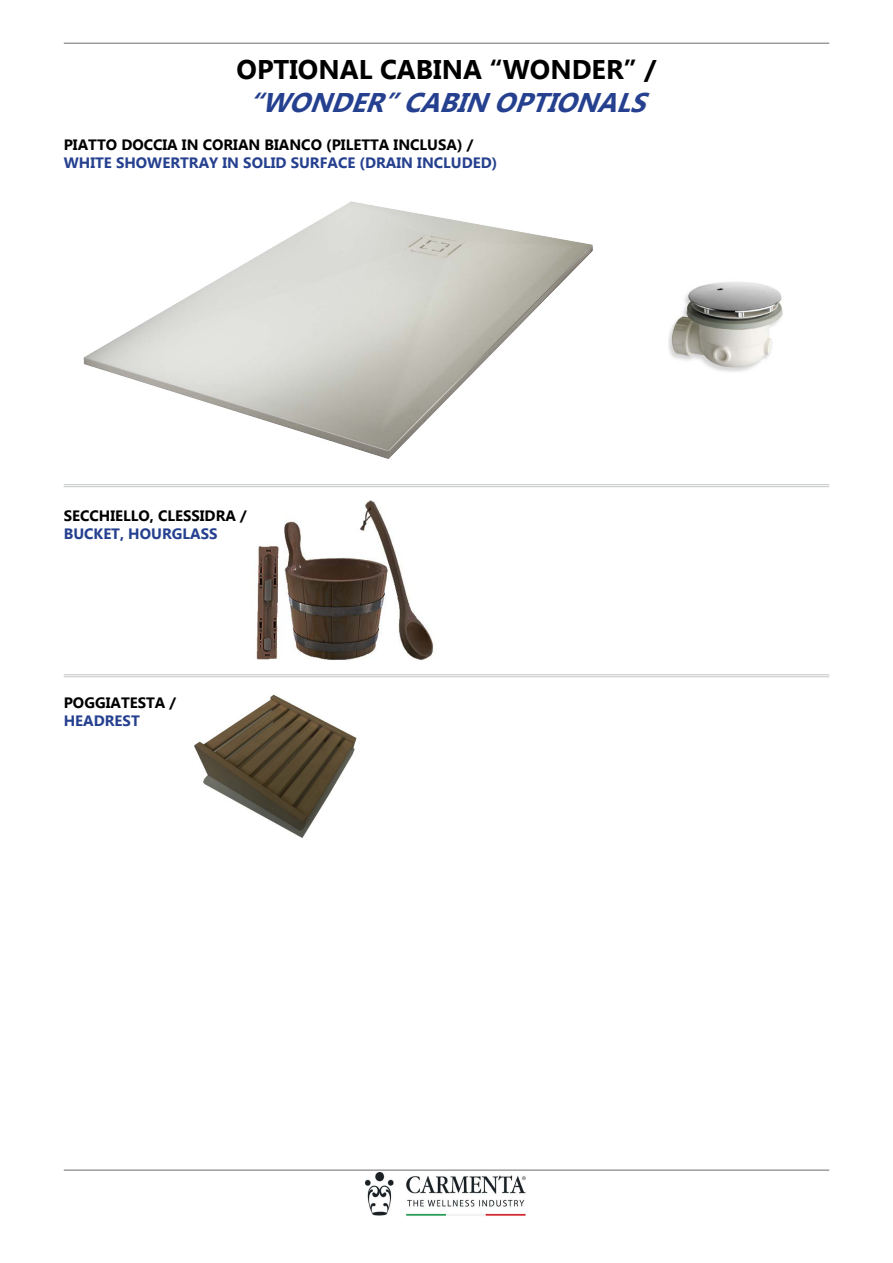
<style>
.page{position:relative;width:893px;height:1263px;background:#fff}
.page>*{position:absolute;margin:0;border:0;box-sizing:border-box;transform-origin:0 0}
.t1{font:700 27px "Gadugi";color:#000}
.t2{font:italic 700 27px "Gadugi";color:#25408f}
.t3{font:700 15px "Gadugi";color:#000}
.t4{font:700 15px "Gadugi";color:#25408f}
</style>
<div class="page">
<hr style="left:64px;top:1169px;width:765px;height:2px;background:#9b9b9b">
<hr style="left:64px;top:43px;width:765px;height:1px;background:#9b9b9b">
<img style="left:365px;top:1173px;width:161px;height:43px">
<img style="left:83px;top:201px;width:510px;height:258px">
<img style="left:668px;top:282px;width:115px;height:90px">
<img style="left:194px;top:694px;width:163px;height:144px">
<img style="left:256px;top:501px;width:178px;height:160px">
<hr style="left:64px;top:484px;width:765px;height:1px;background:#c4c6c8">
<hr style="left:64px;top:486px;width:765px;height:1px;background:#c4c6c8">
<hr style="left:64px;top:674px;width:765px;height:1px;background:#c4c6c8">
<hr style="left:64px;top:676px;width:765px;height:1px;background:#c4c6c8">
<h1 class="t1" style="left:237px;top:53px;width:421px">OPTIONAL CABINA “WONDER” /</h1>
<h1 class="t2" style="left:248px;top:86px;width:410px">“WONDER”CABINOPTIONALS</h1>
<p class="t3" style="left:64px;top:136px;width:411px">PIATTO DOCCIA IN CORIAN BIANCO (PILETTA INCLUSA) /</p>
<p class="t4" style="left:64px;top:154px;width:435px">WHITE SHOWERTRAY IN SOLID SURFACE (DRAIN INCLUDED)</p>
<p class="t3" style="left:64px;top:507px;width:185px">SECCHIELLO, CLESSIDRA /</p>
<p class="t4" style="left:64px;top:525px;width:155px">BUCKET, HOURGLASS</p>
<p class="t3" style="left:64px;top:694px;width:114px">POGGIATESTA /</p>
<p class="t4" style="left:64px;top:712px;width:78px">HEADREST</p>
</div>
